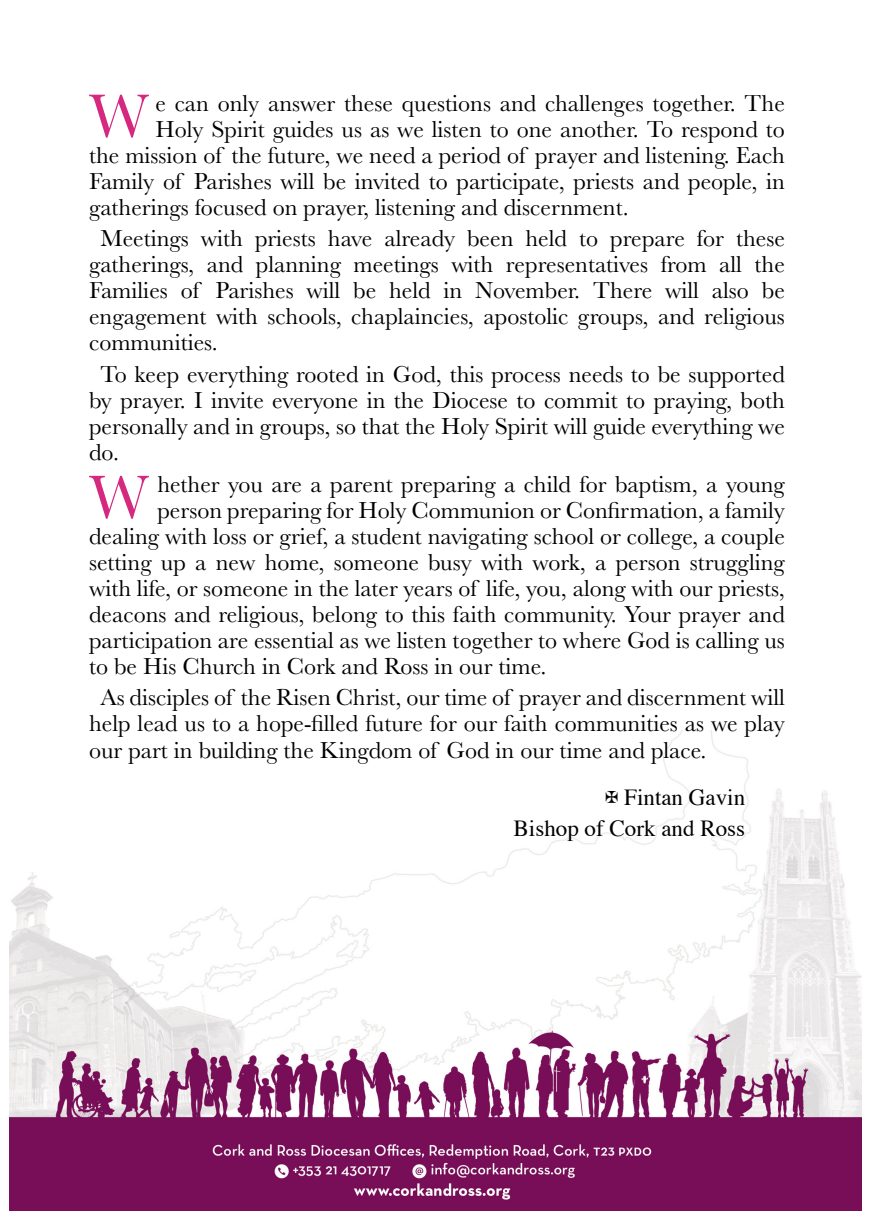
<style>
.page{position:relative;width:874px;height:1225px;background:#fff}
.page>*{position:absolute;margin:0;border:0;box-sizing:border-box;transform-origin:0 0}
.Body_style_11_5_13{font:63.2px "Baskerville";color:#d5287f}
.Body_style_11_5_13-2{font:24px/26px "Baskerville";color:#000;text-align:justify}
.Body_style_11_5_13-3{font:23px "Times";color:#000}
</style>
<div class="page">
<img style="left:9px;top:730px;width:851px;height:480px">
<p class="Body_style_11_5_13" style="left:89px;top:76px;width:61px">W</p>
<p class="Body_style_11_5_13-2" style="left:155px;top:90px;width:630px">e can only answer these questions and challenges together. The</p>
<p class="Body_style_11_5_13-2" style="left:155px;top:116px;width:630px">Holy Spirit guides us as we listen to one another. To respond to</p>
<p class="Body_style_11_5_13-2" style="left:89px;top:142px;width:697px">the mission of the future, we need a period of prayer and listening. Each</p>
<p class="Body_style_11_5_13-2" style="left:89px;top:168px;width:697px">Family of Parishes will be invited to participate, priests and people, in</p>
<p class="Body_style_11_5_13-2" style="left:89px;top:194px;width:541px">gatherings focused on prayer, listening and discernment.</p>
<p class="Body_style_11_5_13-2" style="left:89px;top:226px;width:697px;text-indent:11px">Meetings with priests have already been held to prepare for these gatherings, and planning meetings with representatives from all the Families of Parishes will be held in November. There will also be engagement with schools, chaplaincies, apostolic groups, and religious communities.</p>
<p class="Body_style_11_5_13-2" style="left:89px;top:361px;width:697px;text-indent:11px">To keep everything rooted in God, this process needs to be supported by prayer. I invite everyone in the Diocese to commit to praying, both personally and in groups, so that the Holy Spirit will guide everything we do.</p>
<p class="Body_style_11_5_13" style="left:89px;top:457px;width:61px">W</p>
<p class="Body_style_11_5_13-2" style="left:157px;top:471px;width:628px">hether you are a parent preparing a child for baptism, a young</p>
<p class="Body_style_11_5_13-2" style="left:157px;top:497px;width:628px">person preparing for Holy Communion or Confirmation, a family</p>
<p class="Body_style_11_5_13-2" style="left:89px;top:523px;width:697px">dealing with loss or grief, a student navigating school or college, a couple</p>
<p class="Body_style_11_5_13-2" style="left:89px;top:549px;width:697px">setting up a new home, someone busy with work, a person struggling</p>
<p class="Body_style_11_5_13-2" style="left:89px;top:575px;width:697px">with life, or someone in the later years of life, you, along with our priests,</p>
<p class="Body_style_11_5_13-2" style="left:89px;top:601px;width:697px">deacons and religious, belong to this faith community. Your prayer and</p>
<p class="Body_style_11_5_13-2" style="left:89px;top:627px;width:697px">participation are essential as we listen together to where God is calling us</p>
<p class="Body_style_11_5_13-2" style="left:89px;top:653px;width:459px">to be His Church in Cork and Ross in our time.</p>
<p class="Body_style_11_5_13-2" style="left:89px;top:685px;width:697px;text-indent:11px">As disciples of the Risen Christ, our time of prayer and discernment will help lead us to a hope-filled future for our faith communities as we play our part in building the Kingdom of God in our time and place.</p>
<p class="Body_style_11_5_13-3" style="left:605px;top:775px;width:141px">✠ Fintan Gavin</p>
<p class="Body_style_11_5_13-3" style="left:513px;top:807px;width:233px">Bishop of Cork and Ross</p>
</div>
